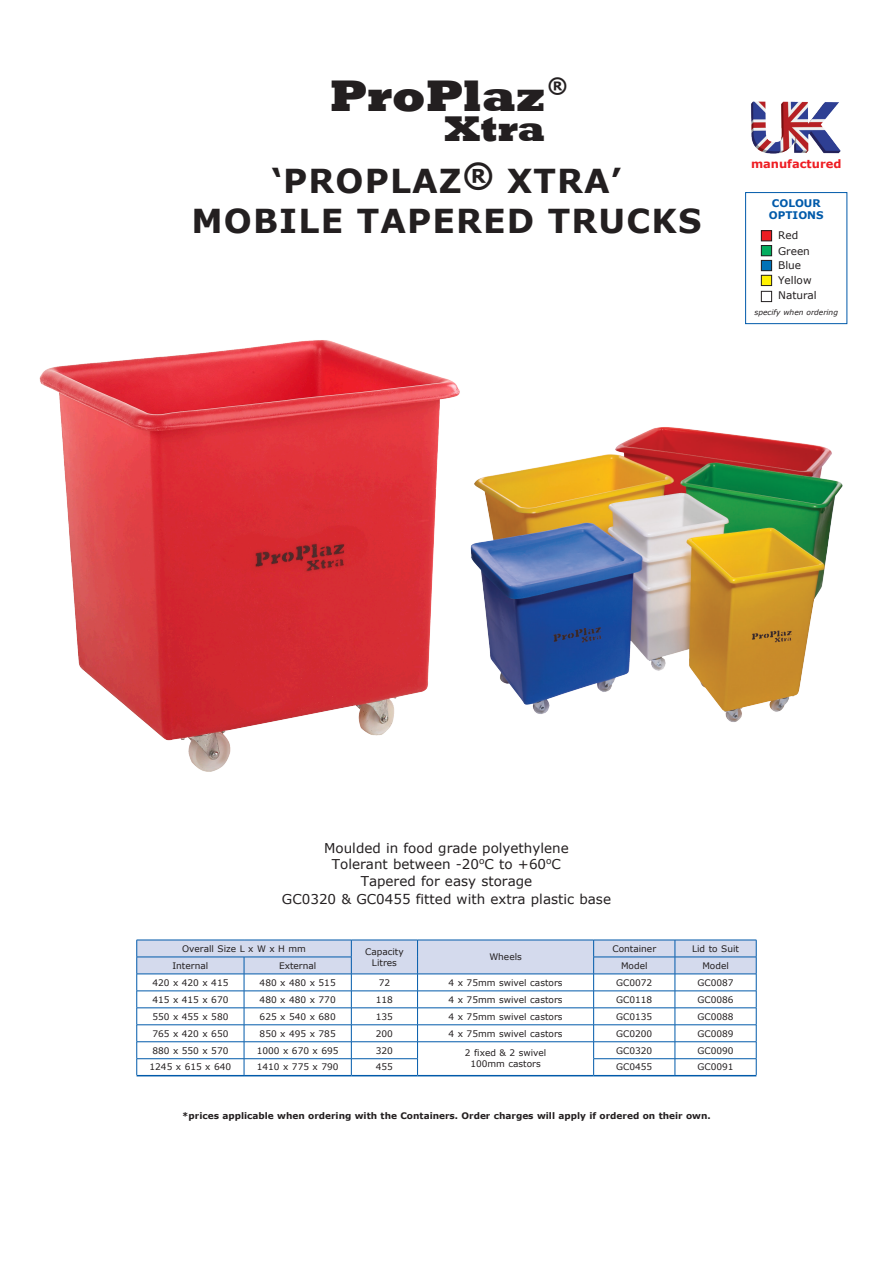
<style>
.page{position:relative;width:893px;height:1263px;background:#fff}
.page>*{position:absolute;margin:0;border:0;box-sizing:border-box;transform-origin:0 0}
.t1{font:800 45.3px "Rockwell";color:#231f20}
.t2{font:800 36.75px "Rockwell";color:#231f20}
.t3{font:700 33px "Verdana";letter-spacing:.035em;color:#231f20}
.t4{font:700 21px "Verdana";color:#231f20}
.t5{font:13.5px/16.2px "Verdana";color:#231f20;text-align:center}
.t6{font:700 11.55px "Verdana";color:#ee1d23}
.t7{font:10.5px "Verdana";color:#231f20}
.t8{font:700 10.5px/12.6px "Verdana";color:#015aaa}
.t9{font:9px "Verdana";color:#231f20}
.t10{font:700 9px "Verdana";color:#231f20}
.t11{font:italic 7.5px "Verdana";color:#231f20}
</style>
<div class="page">
<img style="left:39px;top:340px;width:421px;height:432px">
<img style="left:458px;top:414px;width:385px;height:319px">
<div style="left:745px;top:192px;width:102px;height:132px;background:#fff;border:1px solid #015aaa"></div>
<div style="left:761px;top:231px;width:11px;height:10px;background:#ee1d23"></div>
<div style="left:761px;top:230px;width:11px;height:11px;border:1px solid #231f20"></div>
<div style="left:761px;top:246px;width:11px;height:10px;background:#04ad5f"></div>
<div style="left:761px;top:245px;width:11px;height:11px;border:1px solid #231f20"></div>
<div style="left:761px;top:260px;width:11px;height:11px;background:#0072b7"></div>
<div style="left:761px;top:260px;width:11px;height:11px;border:1px solid #231f20"></div>
<div style="left:761px;top:275px;width:11px;height:11px;background:#fff101"></div>
<div style="left:761px;top:275px;width:11px;height:11px;border:1px solid #231f20"></div>
<div style="left:761px;top:291px;width:11px;height:11px;border:1px solid #231f20"></div>
<img style="left:751px;top:101px;width:90px;height:53px">
<svg style="left:136px;top:940px;width:621px;height:136px"></svg>
<hr style="left:594px;top:1075px;width:81px;height:1px;background:#015aaa">
<hr style="left:675px;top:1075px;width:81px;height:1px;background:#015aaa">
<p class="t4" style="left:547px;top:71px;width:22px">®</p>
<p class="t1" style="left:330px;top:69px;width:217px">ProPlaz</p>
<p class="t2" style="left:444px;top:107px;width:102px">Xtra</p>
<p class="t3" style="left:272px;top:158px;width:351px">‘PROPLAZ® XTRA’</p>
<p class="t3" style="left:191px;top:197px;width:512px">MOBILE TAPERED TRUCKS</p>
<p class="t6" style="left:751px;top:155px;width:92px">manufactured</p>
<p class="t8" style="left:769px;top:196px;width:56px">COLOUR<br>OPTIONS</p>
<p class="t7" style="left:778px;top:228px;width:22px">Red</p>
<p class="t7" style="left:778px;top:244px;width:33px">Green</p>
<p class="t7" style="left:778px;top:258px;width:24px">Blue</p>
<p class="t7" style="left:778px;top:272px;width:35px">Yellow</p>
<p class="t7" style="left:778px;top:288px;width:40px">Natural</p>
<p class="t11" style="left:754px;top:308px;width:85px">specify when ordering</p>
<p class="t5" style="left:324px;top:840px;width:246px">Moulded in food grade polyethylene<br>Tolerant between -20<sup>o</sup>C to +60<sup>o</sup>C<br>Tapered for easy storage</p>
<p class="t5" style="left:282px;top:891px;width:331px">GC0320 &amp; GC0455 fitted with extra plastic base</p>
<p class="t9" style="left:182px;top:942px;width:125px">Overall Size L x W x H mm</p>
<p class="t9" style="left:365px;top:945px;width:40px">Capacity</p>
<p class="t9" style="left:372px;top:956px;width:26px">Litres</p>
<p class="t9" style="left:612px;top:942px;width:45px">Container</p>
<p class="t9" style="left:692px;top:942px;width:48px">Lid to Suit</p>
<p class="t9" style="left:489px;top:951px;width:34px">Wheels</p>
<p class="t9" style="left:172px;top:959px;width:37px">Internal</p>
<p class="t9" style="left:279px;top:959px;width:39px">External</p>
<p class="t9" style="left:621px;top:959px;width:28px">Model</p>
<p class="t9" style="left:702px;top:959px;width:28px">Model</p>
<p class="t9" style="left:152px;top:976px;width:78px">420 x 420 x 415</p>
<p class="t9" style="left:260px;top:976px;width:78px">480 x 480 x 515</p>
<p class="t9" style="left:379px;top:976px;width:13px">72</p>
<p class="t9" style="left:449px;top:976px;width:115px">4 x 75mm swivel castors</p>
<p class="t9" style="left:616px;top:976px;width:38px">GC0072</p>
<p class="t9" style="left:697px;top:976px;width:38px">GC0087</p>
<p class="t9" style="left:152px;top:993px;width:78px">415 x 415 x 670</p>
<p class="t9" style="left:260px;top:993px;width:78px">480 x 480 x 770</p>
<p class="t9" style="left:376px;top:993px;width:19px">118</p>
<p class="t9" style="left:449px;top:993px;width:115px">4 x 75mm swivel castors</p>
<p class="t9" style="left:616px;top:993px;width:38px">GC0118</p>
<p class="t9" style="left:697px;top:993px;width:38px">GC0086</p>
<p class="t9" style="left:152px;top:1010px;width:78px">550 x 455 x 580</p>
<p class="t9" style="left:260px;top:1010px;width:78px">625 x 540 x 680</p>
<p class="t9" style="left:376px;top:1010px;width:19px">135</p>
<p class="t9" style="left:449px;top:1010px;width:115px">4 x 75mm swivel castors</p>
<p class="t9" style="left:616px;top:1010px;width:38px">GC0135</p>
<p class="t9" style="left:697px;top:1010px;width:38px">GC0088</p>
<p class="t9" style="left:152px;top:1027px;width:78px">765 x 420 x 650</p>
<p class="t9" style="left:260px;top:1027px;width:78px">850 x 495 x 785</p>
<p class="t9" style="left:376px;top:1027px;width:19px">200</p>
<p class="t9" style="left:449px;top:1027px;width:115px">4 x 75mm swivel castors</p>
<p class="t9" style="left:616px;top:1027px;width:38px">GC0200</p>
<p class="t9" style="left:697px;top:1027px;width:38px">GC0089</p>
<p class="t9" style="left:152px;top:1044px;width:78px">880 x 550 x 570</p>
<p class="t9" style="left:257px;top:1044px;width:83px">1000 x 670 x 695</p>
<p class="t9" style="left:376px;top:1044px;width:19px">320</p>
<p class="t9" style="left:465px;top:1047px;width:83px">2 fixed &amp; 2 swivel</p>
<p class="t9" style="left:470px;top:1058px;width:72px">100mm castors</p>
<p class="t9" style="left:616px;top:1044px;width:38px">GC0320</p>
<p class="t9" style="left:697px;top:1044px;width:38px">GC0090</p>
<p class="t9" style="left:149px;top:1061px;width:83px">1245 x 615 x 640</p>
<p class="t9" style="left:257px;top:1061px;width:83px">1410 x 775 x 790</p>
<p class="t9" style="left:376px;top:1061px;width:19px">455</p>
<p class="t9" style="left:616px;top:1061px;width:38px">GC0455</p>
<p class="t9" style="left:697px;top:1061px;width:38px">GC0091</p>
<p class="t10" style="left:182px;top:1109px;width:530px">*prices applicable when ordering with the Containers. Order charges will apply if ordered on their own.</p>
</div>
